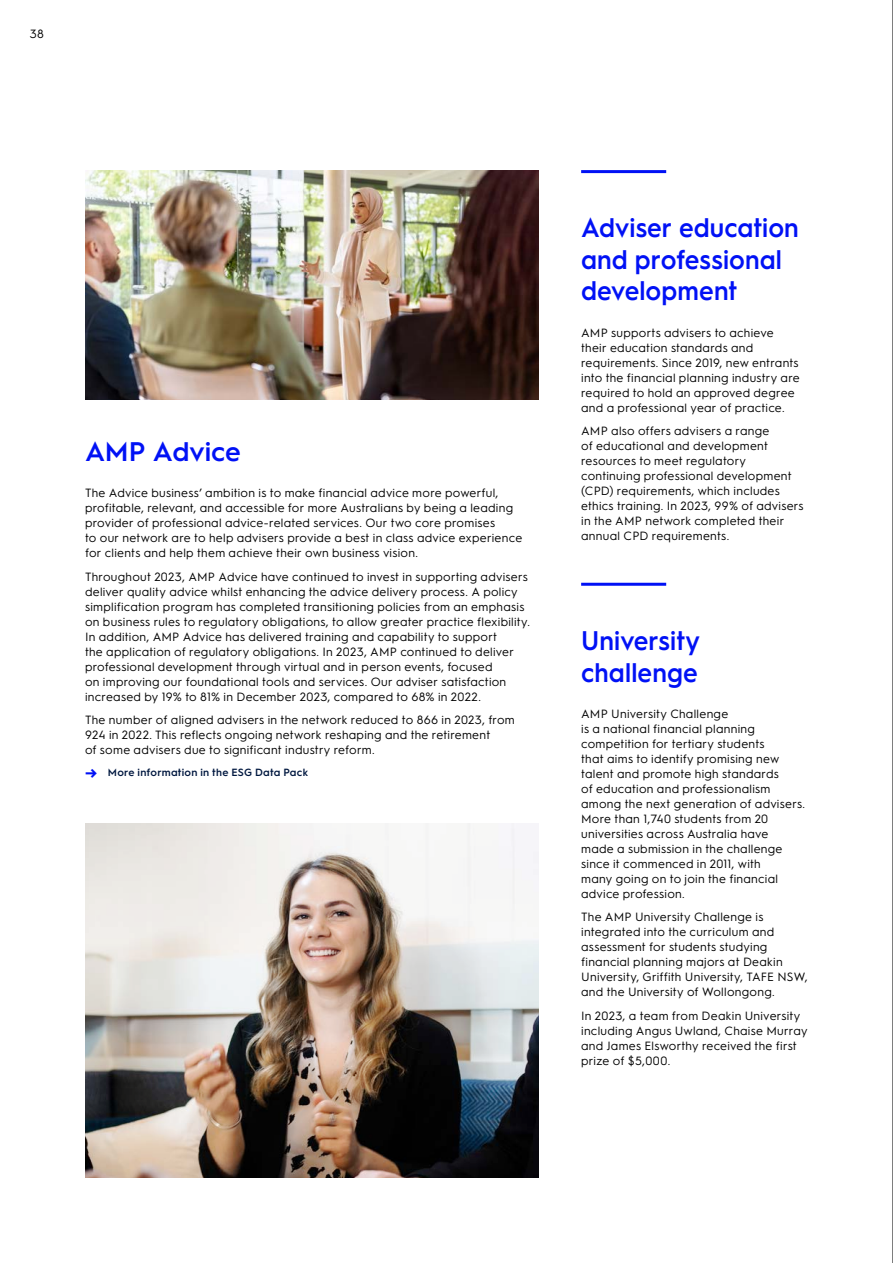
<style>
.page{position:relative;width:893px;height:1263px;background:#fff}
.page>*{position:absolute;margin:0;border:0;box-sizing:border-box;transform-origin:0 0}
.t1{font:600 27px/31.5px "Hurme Geometric Sans 1";color:#0011f5;scale:.93 1}
.t2{font:600 27px "Hurme Geometric Sans 1";color:#0011f5}
.t3{font:12px/15px "Hurme Geometric Sans 1";letter-spacing:.02em;color:#000}
.t4{font:600 10.5px "Hurme Geometric Sans 1";letter-spacing:.025em;color:#001840}
.s1{font-size:18px;color:#0011f5}
</style>
<div class="page">
<hr style="left:581px;top:583px;width:85px;height:3px;background:#0011f5">
<hr style="left:581px;top:170px;width:85px;height:3px;background:#0011f5">
<img style="left:85px;top:170px;width:454px;height:230px">
<img style="left:85px;top:823px;width:453px;height:355px">
<hr style="left:892px;top:0;width:1px;height:1263px;background:#000">
<p class="t3" style="left:30px;top:26px;width:16px">38</p>
<h1 class="t2" style="left:85px;top:433px;width:157px">AMP Advice</h1>
<p class="t3" style="left:85px;top:485px;width:439px">The Advice business’ ambition is to make financial advice more powerful, profitable, relevant, and accessible for more Australians by being a leading provider of professional advice-related services. Our two core promises<br>to our network are to help advisers provide a best in class advice experience for clients and help them achieve their own business vision.</p>
<p class="t3" style="left:85px;top:568px;width:446px">Throughout 2023, AMP Advice have continued to invest in supporting advisers deliver quality advice whilst enhancing the advice delivery process. A policy simplification program has completed transitioning policies from an emphasis on business rules to regulatory obligations, to allow greater practice flexibility.<br>In addition, AMP Advice has delivered training and capability to support<br>the application of regulatory obligations. In 2023, AMP continued to deliver professional development through virtual and in person events, focused<br>on improving our foundational tools and services. Our adviser satisfaction increased by 19% to 81% in December 2023, compared to 68% in 2022.</p>
<p class="t3" style="left:85px;top:712px;width:431px">The number of aligned advisers in the network reduced to 866 in 2023, from<br>924 in 2022. This reflects ongoing network reshaping and the retirement<br>of some advisers due to significant industry reform.</p>
<p class="t4" style="left:85px;top:765px;width:225px"><span class="s1">→</span> More information in the ESG Data Pack</p>
<h1 class="t1" style="left:581px;top:210px;width:236px">Adviser education and professional development</h1>
<p class="t3" style="left:581px;top:324px;width:220px">AMP supports advisers to achieve their education standards and requirements. Since 2019, new entrants into the financial planning industry are required to hold an approved degree and a professional year of practice.</p>
<p class="t3" style="left:581px;top:423px;width:224px">AMP also offers advisers a range<br>of educational and development resources to meet regulatory continuing professional development (CPD) requirements, which includes ethics training. In 2023, 99% of advisers in the AMP network completed their annual CPD requirements.</p>
<h1 class="t1" style="left:581px;top:623px;width:130px">University challenge</h1>
<p class="t3" style="left:581px;top:705px;width:225px">AMP University Challenge<br>is a national financial planning competition for tertiary students<br>that aims to identify promising new talent and promote high standards<br>of education and professionalism among the next generation of advisers.<br>More than 1,740 students from 20 universities across Australia have<br>made a submission in the challenge since it commenced in 2011, with<br>many going on to join the financial advice profession.</p>
<p class="t3" style="left:581px;top:909px;width:228px">The AMP University Challenge is integrated into the curriculum and assessment for students studying financial planning majors at Deakin University, Griffith University, TAFE NSW, and the University of Wollongong.</p>
<p class="t3" style="left:581px;top:1007px;width:228px">In 2023, a team from Deakin University including Angus Uwland, Chaise Murray and James Elsworthy received the first prize of $5,000.</p>
</div>
